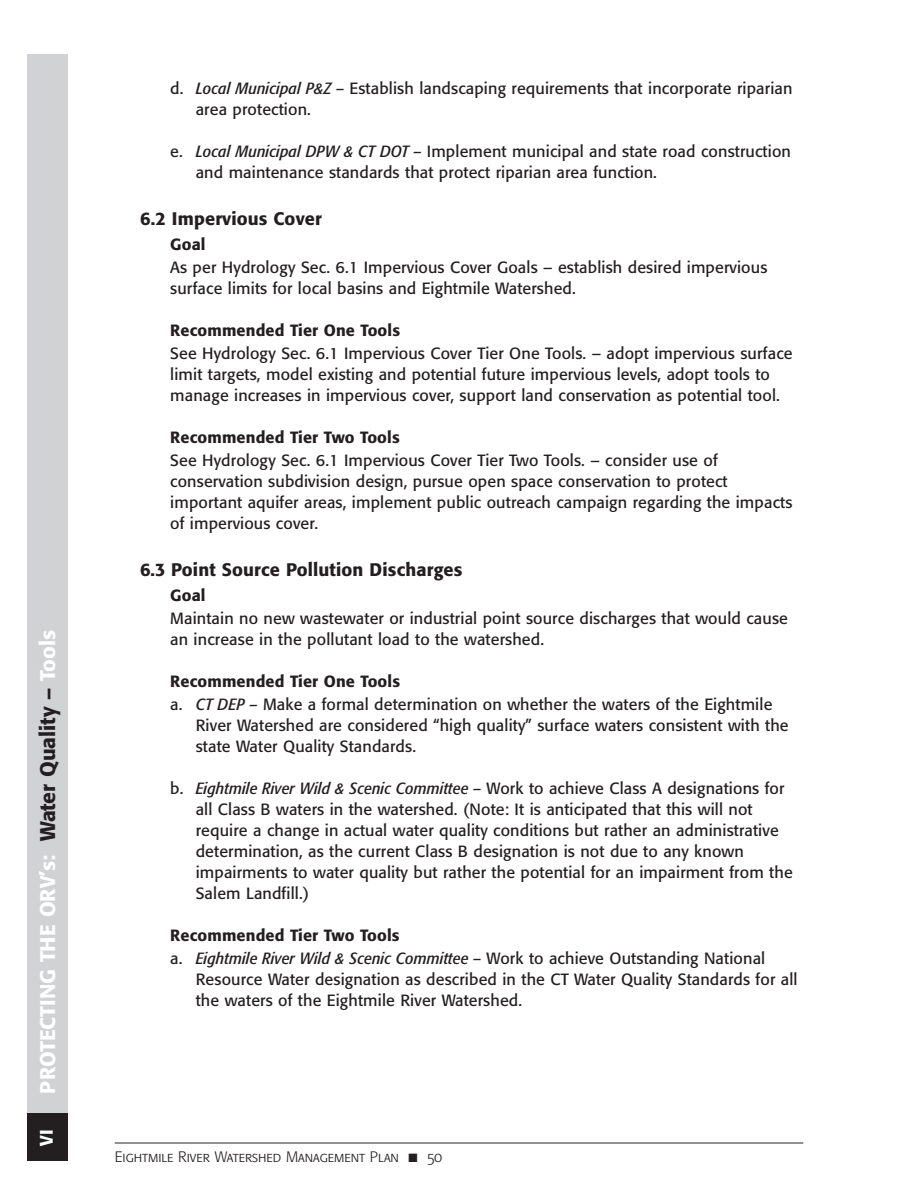
<style>
.page{position:relative;width:918px;height:1188px;background:#fff}
.page>*{position:absolute;margin:0;border:0;box-sizing:border-box;transform-origin:0 0}
.t1{font:500 21px "Formata";color:#fff}
.t2{font:500 18px "Formata";letter-spacing:.01em;color:#231f20}
.t3{font:500 18px "Formata";color:#fff}
.t4{font:16.2px/21px "Formata";letter-spacing:.01em;color:#231f20}
.t5{font:italic condensed 16.2px/23.1px "Formata";letter-spacing:.005em;color:#231f20;scale:1.1 1}
.t6{font:500 16.2px "Formata";letter-spacing:.01em;color:#231f20}
.t7{font:15px "Formata Light SC";color:#231f20}
.s1{color:#231f20}
.s2{font-style:italic;font-stretch:condensed}
.s3{font-weight:500}
.s4{font-weight:500;font-style:normal;font-stretch:normal}
.s5{font-style:normal;font-stretch:normal}
</style>
<div class="page">
<div style="left:27px;top:54px;width:41px;height:1107px;background:#d1d2d4"></div>
<div style="left:27px;top:1114px;width:41px;height:47px;background:#231f20"></div>
<hr style="left:115px;top:1143px;width:688px;height:1px;background:#231f20">
<p class="t1" style="left:39px;top:1094px;width:465px;rotate:-90deg">PROTECTING THE ORV’s: <span class="s1">Water Quality –</span> Tools</p>
<p class="t3" style="left:39px;top:1146px;width:18px;rotate:-90deg">VI</p>
<p class="t4" style="left:196px;top:79px;width:598px;text-indent:-26px">d. <span class="s2">Local Municipal P&amp;Z –</span> Establish landscaping requirements that incorporate riparian area protection.</p>
<p class="t4" style="left:196px;top:142px;width:597px;text-indent:-26px">e. <span class="s2">Local Municipal DPW &amp; CT DOT –</span> Implement municipal and state road construction and maintenance standards that protect riparian area function.</p>
<p class="t2" style="left:140px;top:211px;width:183px">6.2 Impervious Cover</p>
<p class="t6" style="left:170px;top:237px;width:37px">Goal</p>
<p class="t4" style="left:170px;top:258px;width:599px">As per Hydrology Sec. 6.1 Impervious Cover Goals – establish desired impervious surface limits for local basins and Eightmile Watershed.</p>
<p class="t6" style="left:170px;top:323px;width:231px">Recommended Tier One Tools</p>
<p class="t4" style="left:170px;top:344px;width:624px">See Hydrology Sec. 6.1 Impervious Cover Tier One Tools. – adopt impervious surface limit targets, model existing and potential future impervious levels, adopt tools to manage increases in impervious cover, support land conservation as potential tool.</p>
<p class="t6" style="left:170px;top:430px;width:231px">Recommended Tier Two Tools</p>
<p class="t4" style="left:170px;top:451px;width:624px">See Hydrology Sec. 6.1 Impervious Cover Tier Two Tools. – consider use of conservation subdivision design, pursue open space conservation to protect important aquifer areas, implement public outreach campaign regarding the impacts of impervious cover.</p>
<p class="t2" style="left:140px;top:562px;width:324px">6.3 Point Source Pollution Discharges</p>
<p class="t6" style="left:170px;top:588px;width:37px">Goal</p>
<p class="t4" style="left:170px;top:609px;width:619px">Maintain no new wastewater or industrial point source discharges that would cause an increase in the pollutant load to the watershed.</p>
<p class="t4" style="left:170px;top:671px;width:604px;line-height:23.1px"><span class="s3">Recommended Tier One Tools<br></span>a. <span class="s2">CT DEP –</span> Make a formal determination on whether the waters of the Eightmile</p>
<p class="t4" style="left:196px;top:716px;width:594px">River Watershed are considered “high quality” surface waters consistent with the state Water Quality Standards.</p>
<p class="t4" style="left:196px;top:779px;width:598px;text-indent:-25px">b. <span class="s2">Eightmile River Wild &amp; Scenic Committee –</span> Work to achieve Class A designations for all Class B waters in the watershed. (Note: It is anticipated that this will not require a change in actual water quality conditions but rather an administrative determination, as the current Class B designation is not due to any known impairments to water quality but rather the potential for an impairment from the Salem Landfill.)</p>
<p class="t5" style="left:170px;top:925px;width:542px"><span class="s4">Recommended Tier Two Tools<br></span><span class="s5">a.</span> Eightmile River Wild &amp; Scenic Committee – <span class="s5">Work to achieve Outstanding National</span></p>
<p class="t4" style="left:196px;top:970px;width:603px">Resource Water designation as described in the CT Water Quality Standards for all the waters of the Eightmile River Watershed.</p>
<p class="t7" style="left:115px;top:1150px;width:329px">Eightmile River Watershed Management Plan ■ 50</p>
</div>
